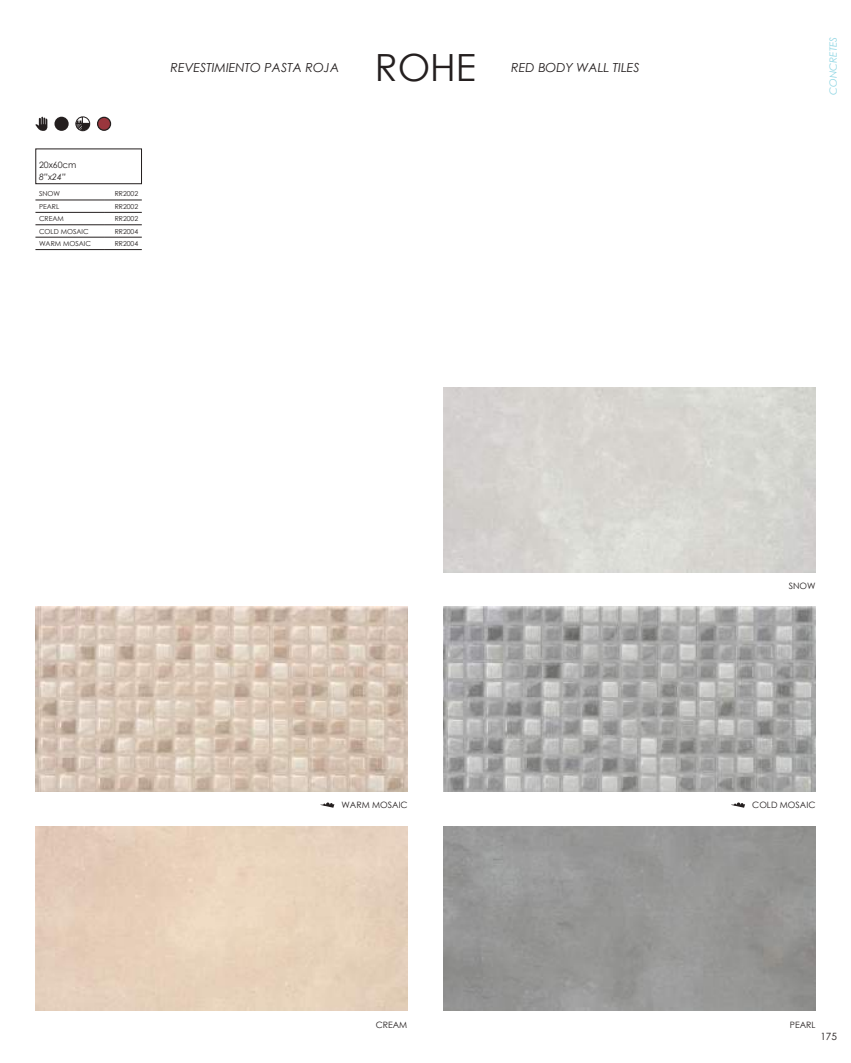
<style>
.page{position:relative;width:851px;height:1063px;background:#fff}
.page>*{position:absolute;margin:0;border:0;box-sizing:border-box;transform-origin:0 0}
.t1{font:37.5px "Century Gothic";color:#241f1f}
.t2{font:italic 12.5px "Century Gothic";color:#241f1f}
.t3{font:italic 10px "Century Gothic";color:#8ed5e3}
.t4{font:10px "Century Gothic Pro";color:#241f1f}
.t5{font:8.75px "Century Gothic";color:#241f1f}
.t6{font:italic 8.75px "Century Gothic";color:#241f1f}
.t7{font:6.88px "Century Gothic";color:#241f1f}
</style>
<div class="page">
<img style="left:443px;top:607px;width:372px;height:184px">
<img style="left:35px;top:607px;width:372px;height:184px">
<div style="left:35px;top:149px;width:107px;height:35px;border:1px solid #241f1f"></div>
<hr style="left:35px;top:200px;width:70px;height:1px;background:#241f1f">
<hr style="left:105px;top:200px;width:37px;height:1px;background:#241f1f">
<hr style="left:35px;top:212px;width:70px;height:1px;background:#241f1f">
<hr style="left:105px;top:212px;width:37px;height:1px;background:#241f1f">
<hr style="left:35px;top:225px;width:70px;height:1px;background:#241f1f">
<hr style="left:105px;top:225px;width:37px;height:1px;background:#241f1f">
<hr style="left:35px;top:237px;width:70px;height:1px;background:#241f1f">
<hr style="left:105px;top:237px;width:37px;height:1px;background:#241f1f">
<hr style="left:35px;top:249px;width:70px;height:1px;background:#241f1f">
<hr style="left:105px;top:249px;width:37px;height:1px;background:#241f1f">
<div style="left:54px;top:117px;width:15px;height:14px;background:#241f1f;border-radius:50%"></div>
<svg style="left:76px;top:117px;width:14px;height:14px"></svg>
<div style="left:82px;top:123px;width:8px;height:8px;background:#241f1f"></div>
<div style="left:76px;top:117px;width:14px;height:14px;border:1px solid #241f1f;border-radius:50%"></div>
<svg style="left:35px;top:117px;width:12px;height:14px"></svg>
<div style="left:98px;top:117px;width:12px;height:13px;background:#9a363d;border-radius:50%"></div>
<div style="left:97px;top:117px;width:14px;height:14px;border:1px solid #241f1f;border-radius:50%"></div>
<svg style="left:320px;top:802px;width:14px;height:6px"></svg>
<svg style="left:731px;top:802px;width:14px;height:6px"></svg>
<p class="t5" style="left:39px;top:159px;width:39px">20x60cm</p>
<p class="t6" style="left:39px;top:170px;width:29px">8”x24”</p>
<p class="t7" style="left:39px;top:189px;width:23px">SNOW</p>
<p class="t7" style="left:115px;top:189px;width:25px">RR2002</p>
<p class="t7" style="left:39px;top:201px;width:22px">PEARL</p>
<p class="t7" style="left:115px;top:201px;width:25px">RR2002</p>
<p class="t7" style="left:39px;top:214px;width:26px">CREAM</p>
<p class="t7" style="left:115px;top:214px;width:25px">RR2002</p>
<p class="t7" style="left:39px;top:226px;width:51px">COLD MOSAIC</p>
<p class="t7" style="left:115px;top:226px;width:25px">RR2004</p>
<p class="t7" style="left:39px;top:239px;width:54px">WARM MOSAIC</p>
<p class="t7" style="left:115px;top:239px;width:25px">RR2004</p>
<h2 class="t2" style="left:170px;top:59px;width:170px">REVESTIMIENTO PASTA ROJA</h2>
<h1 class="t1" style="left:375px;top:42px;width:103px">ROHE</h1>
<h2 class="t2" style="left:511px;top:59px;width:130px">RED BODY WALL TILES</h2>
<h3 class="t3" style="left:826px;top:95px;width:60px;rotate:-90deg">CONCRETES</h3>
<p class="t5" style="left:788px;top:580px;width:28px">SNOW</p>
<p class="t5" style="left:341px;top:799px;width:68px">WARM MOSAIC</p>
<p class="t5" style="left:752px;top:799px;width:65px">COLD MOSAIC</p>
<p class="t5" style="left:375px;top:1018px;width:33px">CREAM</p>
<p class="t5" style="left:789px;top:1018px;width:27px">PEARL</p>
<h3 class="t4" style="left:820px;top:1031px;width:18px">175</h3>
</div>
